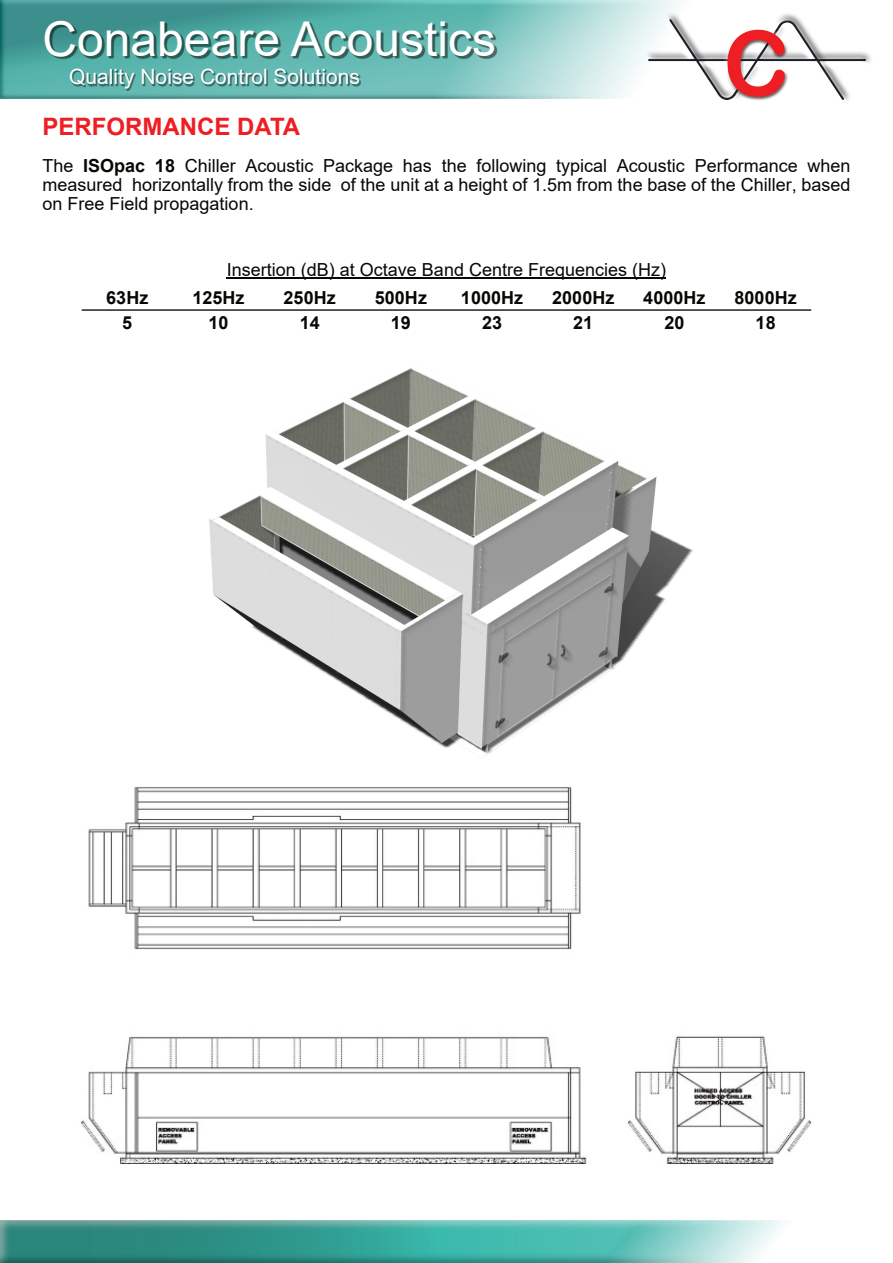
<style>
.page{position:relative;width:893px;height:1263px;background:#fff}
.page>*{position:absolute;margin:0;border:0;box-sizing:border-box;transform-origin:0 0}
.t1{font:48px "Arial";color:#fff}
.t2{font:700 24px "Arial";color:#ee1e23}
.t3{font:21px "Arial";color:#fff}
.t4{font:18px/18.6px "Arial";color:#080704;text-align:justify}
.t5{font:700 18px "Arial";letter-spacing:.005em;color:#080704}
.s1{font-weight:700}
</style>
<div class="page">
<img style="left:209px;top:368px;width:484px;height:390px">
<hr style="left:82px;top:309px;width:729px;height:2px;background:#231f20">
<img style="left:0;top:0;width:680px;height:99px">
<img style="left:71px;top:70px;width:290px;height:21px">
<img style="left:640px;top:12px;width:231px;height:89px">
<img style="left:0;top:1220px;width:784px;height:43px">
<img style="left:81px;top:787px;width:506px;height:377px">
<img style="left:627px;top:1036px;width:185px;height:128px">
<hr style="left:227px;top:278px;width:439px;height:1px;background:#080704">
<h1 class="t1" style="left:43px;top:21px;width:455px">Conabeare Acoustics</h1>
<p class="t3" style="left:69px;top:69px;width:292px">Quality Noise Control Solutions</p>
<h2 class="t2" style="left:43px;top:118px;width:259px">PERFORMANCE DATA</h2>
<p class="t4" style="left:43px;top:158px;width:809px">The <span class="s1">ISOpac 18</span> Chiller Acoustic Package has the following typical Acoustic Performance when measured horizontally from the side of the unit at a height of 1.5m from the base of the Chiller, based on Free Field propagation.</p>
<p class="t4" style="left:227px;top:262px;width:441px">Insertion (dB) at Octave Band Centre Frequencies (Hz)</p>
<p class="t5" style="left:106px;top:291px;width:44px">63Hz</p>
<p class="t5" style="left:192px;top:291px;width:54px">125Hz</p>
<p class="t5" style="left:284px;top:291px;width:54px">250Hz</p>
<p class="t5" style="left:375px;top:291px;width:54px">500Hz</p>
<p class="t5" style="left:461px;top:291px;width:64px">1000Hz</p>
<p class="t5" style="left:552px;top:291px;width:64px">2000Hz</p>
<p class="t5" style="left:643px;top:291px;width:64px">4000Hz</p>
<p class="t5" style="left:734px;top:291px;width:64px">8000Hz</p>
<p class="t5" style="left:122px;top:316px;width:12px">5</p>
<p class="t5" style="left:208px;top:316px;width:22px">10</p>
<p class="t5" style="left:300px;top:316px;width:22px">14</p>
<p class="t5" style="left:391px;top:316px;width:22px">19</p>
<p class="t5" style="left:482px;top:316px;width:22px">23</p>
<p class="t5" style="left:573px;top:316px;width:22px">21</p>
<p class="t5" style="left:664px;top:316px;width:22px">20</p>
<p class="t5" style="left:756px;top:316px;width:22px">18</p>
</div>
